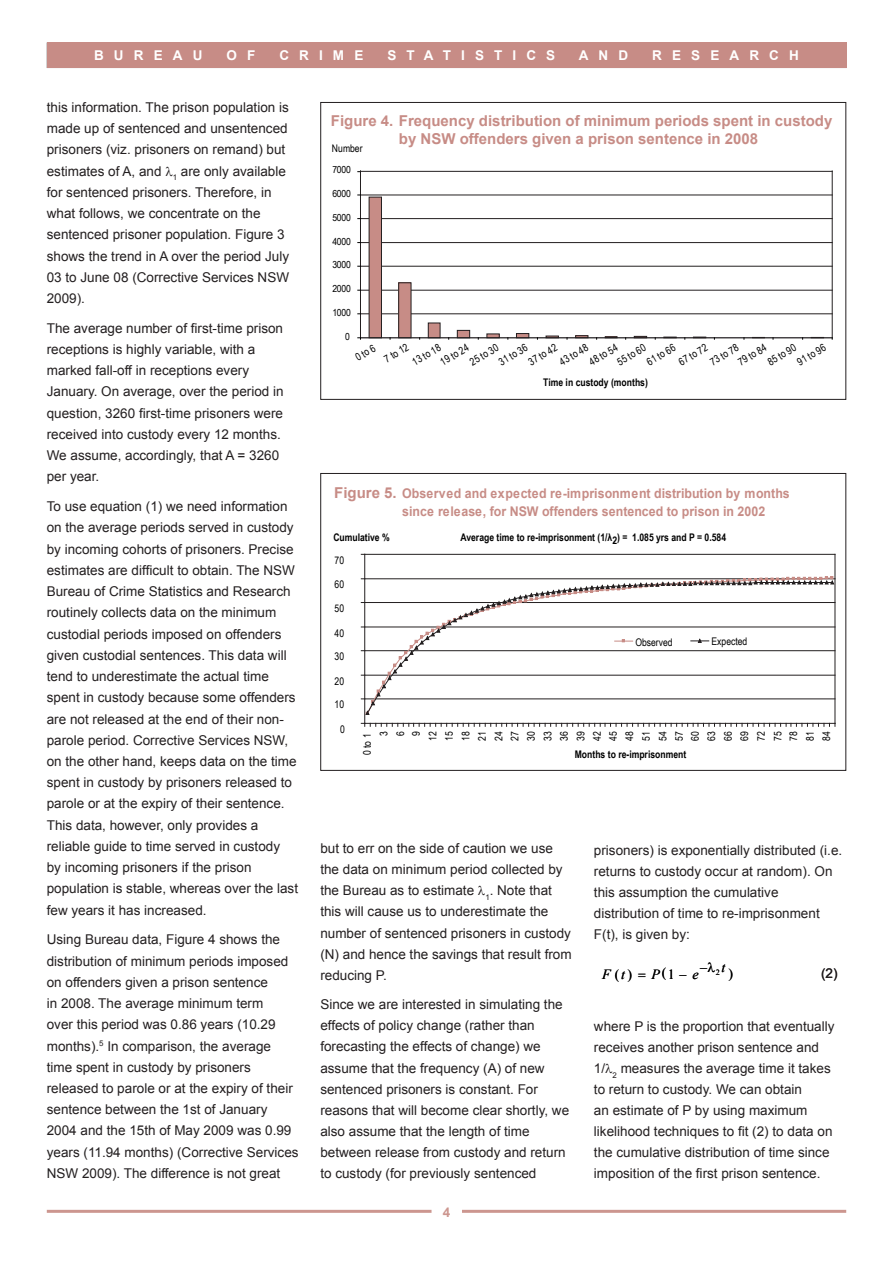
<style>
.page{position:relative;width:893px;height:1263px;background:#fff}
.page>*{position:absolute;margin:0;border:0;box-sizing:border-box;transform-origin:0 0}
.t1{font:700 15px/18px "Arial";color:#c78c86;text-align:center}
.t2{font:13.95px "Times New Roman";color:#000}
.t3{font:italic 13.95px "Times New Roman";color:#000}
.t4{font:13.5px/21.3px "Arial";color:#231f20}
.t5{font:700 13.5px "Arial";letter-spacing:.75em;color:#fff}
.t6{font:700 13.35px/18px "Arial";color:#c78c86;scale:.93 1}
.t7{font:10.5px/16.4px "Arial Narrow";color:#000}
.t8{font:700 10.5px "Arial Narrow";color:#000}
.t9{font:9.75px "Arial Narrow";letter-spacing:-.02em;color:#000;scale:1.08 1}
.s1{font-size:15px}
.s2{font-style:italic}
</style>
<div class="page">
<hr style="left:47px;top:1210px;width:799px;height:3px;background:#cc968f">
<div style="left:432px;top:1204px;width:29px;height:17px;background:#fff"></div>
<div style="left:47px;top:43px;width:799px;height:25px;background:#c78c86"></div>
<hr style="left:360px;top:314px;width:472px;height:1px;background:#231f20">
<hr style="left:360px;top:290px;width:472px;height:1px;background:#231f20">
<hr style="left:360px;top:266px;width:472px;height:1px;background:#231f20">
<hr style="left:360px;top:242px;width:472px;height:1px;background:#231f20">
<hr style="left:360px;top:218px;width:472px;height:1px;background:#231f20">
<hr style="left:360px;top:195px;width:472px;height:1px;background:#231f20">
<hr style="left:832px;top:171px;width:1px;height:167px;background:#231f20">
<div style="left:369px;top:197px;width:12px;height:141px;background:#c78c86"></div>
<div style="left:369px;top:197px;width:13px;height:141px;border:1px solid #231f20"></div>
<div style="left:399px;top:283px;width:12px;height:55px;background:#c78c86"></div>
<div style="left:428px;top:323px;width:12px;height:15px;background:#c78c86"></div>
<div style="left:428px;top:323px;width:12px;height:15px;border:1px solid #231f20"></div>
<div style="left:457px;top:330px;width:13px;height:8px;background:#c78c86"></div>
<div style="left:457px;top:330px;width:13px;height:8px;border:1px solid #231f20"></div>
<hr style="left:516px;top:334px;width:13px;height:4px;background:#c78c86">
<div style="left:516px;top:333px;width:13px;height:5px;border:1px solid #231f20"></div>
<svg style="left:546px;top:336px;width:12px;height:1px"></svg>
<svg style="left:576px;top:336px;width:12px;height:1px"></svg>
<svg style="left:634px;top:336px;width:13px;height:1px"></svg>
<hr style="left:360px;top:171px;width:1px;height:167px;background:#231f20">
<hr style="left:360px;top:337px;width:472px;height:1px;background:#231f20">
<hr style="left:360px;top:171px;width:472px;height:1px;background:#231f20">
<div style="left:320px;top:102px;width:526px;height:298px;border:1px solid #231f20"></div>
<hr style="left:365px;top:554px;width:470px;height:1px;background:#231f20">
<hr style="left:835px;top:554px;width:1px;height:169px;background:#231f20">
<hr style="left:364px;top:554px;width:1px;height:169px;background:#231f20">
<svg style="left:361px;top:723px;width:475px;height:3px"></svg>
<svg style="left:361px;top:576px;width:474px;height:139px"></svg>
<div style="left:320px;top:473px;width:526px;height:298px;border:1px solid #231f20"></div>
<p class="t5" style="left:94px;top:47px;width:110px">BUREAU</p>
<p class="t5" style="left:226px;top:47px;width:30px">O F</p>
<p class="t5" style="left:279px;top:47px;width:85px">CRIME</p>
<p class="t5" style="left:387px;top:47px;width:169px">STATISTICS</p>
<p class="t5" style="left:579px;top:47px;width:51px">AND</p>
<p class="t5" style="left:652px;top:47px;width:148px">RESEARCH</p>
<p class="t4" style="left:47px;top:97px;width:244px">this information. The prison population is made up of sentenced and unsentenced prisoners (viz. prisoners on remand) but estimates of A, and <sub>1</sub> are only available for sentenced prisoners. Therefore, in what follows, we concentrate on the sentenced prisoner population. Figure 3 shows the trend in A over the period July 03 to June 08 (Corrective Services NSW 2009).</p>
<p class="t4" style="left:47px;top:317px;width:238px">The average number of first-time prison receptions is highly variable, with a marked fall-off in receptions every January. On average, over the period in question, 3260 first-time prisoners were received into custody every 12 months.<br>We assume, accordingly, that A = 3260 per year.</p>
<p class="t4" style="left:47px;top:496px;width:253px">To use equation (1) we need information on the average periods served in custody by incoming cohorts of prisoners. Precise estimates are difficult to obtain. The NSW Bureau of Crime Statistics and Research routinely collects data on the minimum custodial periods imposed on offenders given custodial sentences. This data will tend to underestimate the actual time spent in custody because some offenders are not released at the end of their non&shy;parole period. Corrective Services NSW, on the other hand, keeps data on the time spent in custody by prisoners released to parole or at the expiry of their sentence.<br>This data, however, only provides a reliable guide to time served in custody<br>by incoming prisoners if the prison population is stable, whereas over the last few years it has increased.</p>
<p class="t4" style="left:47px;top:929px;width:253px">Using Bureau data, Figure 4 shows the distribution of minimum periods imposed on offenders given a prison sentence<br>in 2008. The average minimum term<br>over this period was 0.86 years (10.29 months).<sup>5</sup> In comparison, the average time spent in custody by prisoners released to parole or at the expiry of their sentence between the 1st of January 2004 and the 15th of May 2009 was 0.99 years (11.94 months) (Corrective Services NSW 2009). The difference is not great</p>
<p class="t1" style="left:331px;top:112px;width:503px">Figure 4. Frequency distribution of minimum periods spent in custody by NSW offenders given a prison sentence in 2008</p>
<p class="t7" style="left:332px;top:140px;width:32px">Number</p>
<p class="t9" style="left:332px;top:163px;width:19px">7000</p>
<p class="t9" style="left:332px;top:187px;width:19px">6000</p>
<p class="t9" style="left:332px;top:210px;width:19px">5000</p>
<p class="t9" style="left:332px;top:234px;width:19px">4000</p>
<p class="t9" style="left:332px;top:258px;width:19px">3000</p>
<p class="t9" style="left:332px;top:282px;width:19px">2000</p>
<p class="t9" style="left:332px;top:305px;width:19px">1000</p>
<p class="t9" style="left:345px;top:329px;width:6px">0</p>
<p class="t7" style="left:352px;top:350px;width:23px;rotate:-30deg">0 to 6</p>
<p class="t7" style="left:400px;top:340px;width:33px;text-indent:-23px;rotate:-30deg">7 to 12<br>13 to 18</p>
<p class="t7" style="left:437px;top:355px;width:33px;rotate:-30deg">19 to 24</p>
<p class="t7" style="left:466px;top:355px;width:33px;rotate:-30deg">25 to 30</p>
<p class="t7" style="left:495px;top:355px;width:33px;rotate:-30deg">31 to 36</p>
<p class="t7" style="left:525px;top:355px;width:33px;rotate:-30deg">37 to 42</p>
<p class="t7" style="left:556px;top:355px;width:33px;rotate:-30deg">43 to 48</p>
<p class="t7" style="left:586px;top:355px;width:33px;rotate:-30deg">48 to 54</p>
<p class="t7" style="left:614px;top:355px;width:33px;rotate:-30deg">55 to 60</p>
<p class="t7" style="left:643px;top:355px;width:33px;rotate:-30deg">61 to 66</p>
<p class="t7" style="left:699px;top:342px;width:33px;line-height:15.6px;text-indent:-27px;rotate:-30deg">67 to 72<br>73 to 78</p>
<p class="t7" style="left:735px;top:355px;width:33px;rotate:-30deg">79 to 84</p>
<p class="t7" style="left:764px;top:355px;width:33px;rotate:-30deg">85 to 90</p>
<p class="t7" style="left:794px;top:355px;width:33px;rotate:-30deg">91 to 96</p>
<p class="t8" style="left:543px;top:374px;width:106px">Time in custody (months)</p>
<p class="t6" style="left:402px;top:485px;width:418px;text-indent:-68px"><span class="s1">Figure 5.</span> Observed and expected re-imprisonment distribution by months since release, for NSW offenders sentenced to prison in 2002</p>
<p class="t8" style="left:333px;top:529px;width:58px">Cumulative %</p>
<p class="t8" style="left:460px;top:529px;width:267px">Average time to re-imprisonment (1/λ2) = 1.085 yrs and P = 0.584</p>
<p class="t7" style="left:335px;top:552px;width:11px">70</p>
<p class="t7" style="left:335px;top:576px;width:11px">60</p>
<p class="t7" style="left:335px;top:600px;width:11px">50</p>
<p class="t7" style="left:335px;top:624px;width:11px">40</p>
<p class="t7" style="left:335px;top:648px;width:11px">30</p>
<p class="t7" style="left:335px;top:672px;width:11px">20</p>
<p class="t7" style="left:335px;top:696px;width:11px">10</p>
<p class="t7" style="left:340px;top:721px;width:6px">0</p>
<p class="t7" style="left:635px;top:633px;width:39px">Observed</p>
<p class="t7" style="left:711px;top:633px;width:37px">Expected</p>
<p class="t7" style="left:359px;top:755px;width:26px;text-align:right;rotate:-90deg">0 to 1<br>3<br>6<br>9<br>12<br>15<br>18<br>21<br>24<br>27<br>30<br>33<br>36<br>39<br>42<br>45<br>48<br>51<br>54<br>57<br>60<br>63<br>66<br>69<br>72<br>75<br>78<br>81<br>84</p>
<p class="t8" style="left:575px;top:746px;width:113px">Months to re-imprisonment</p>
<p class="t4" style="left:320px;top:838px;width:253px">but to err on the side of caution we use the data on minimum period collected by the Bureau as to estimate <sub>1</sub>. Note that this will cause us to underestimate the number of sentenced prisoners in custody (N) and hence the savings that result from reducing P.</p>
<p class="t4" style="left:320px;top:994px;width:250px">Since we are interested in simulating the effects of policy change (rather than forecasting the effects of change) we assume that the frequency (A) of new sentenced prisoners is constant. For reasons that will become clear shortly, we also assume that the length of time between release from custody and return to custody (for previously sentenced</p>
<p class="t4" style="left:594px;top:839px;width:250px">prisoners) is exponentially distributed (i.e. returns to custody occur at random). On this assumption the cumulative distribution of time to re-imprisonment F(t), is given by:</p>
<p class="t3" style="left:721px;top:958px;width:5px">t</p>
<p class="t3" style="left:602px;top:965px;width:25px">F t</p>
<p class="t3" style="left:651px;top:965px;width:10px">P</p>
<p class="t2" style="left:668px;top:965px;width:54px">1 − <span class="s2">e</span> <sup>2</sup></p>
<p class="t2" style="left:615px;top:965px;width:19px">( )</p>
<p class="t4" style="left:821px;top:963px;width:18px">(2)</p>
<p class="t4" style="left:594px;top:1016px;width:242px">where P is the proportion that eventually receives another prison sentence and<br>1/ <sub>2</sub> measures the average time it takes to return to custody. We can obtain<br>an estimate of P by using maximum likelihood techniques to fit (2) to data on the cumulative distribution of time since imposition of the first prison sentence.</p>
</div>
